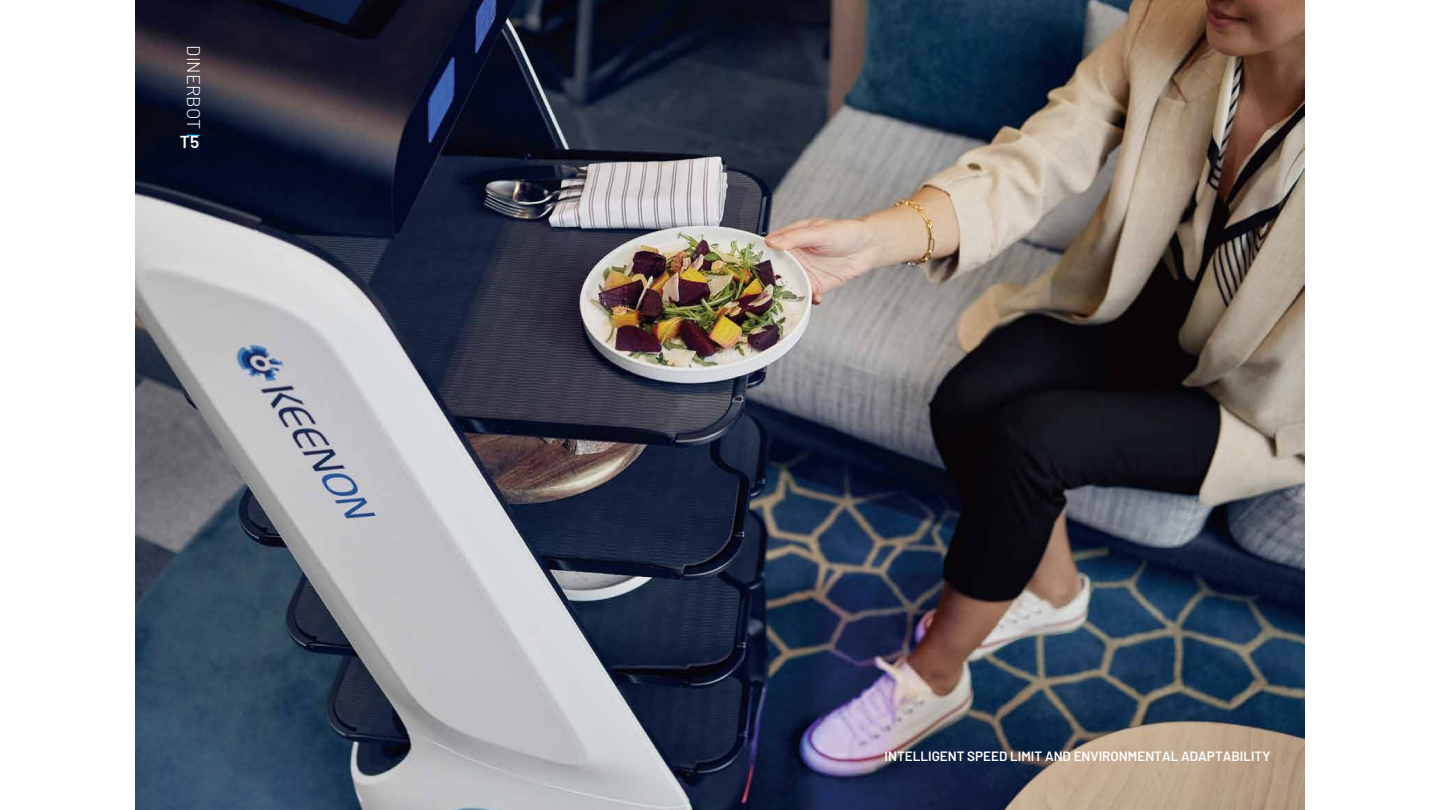
<style>
.page{position:relative;width:1440px;height:810px;background:#fff}
.page>*{position:absolute;margin:0;border:0;box-sizing:border-box;transform-origin:0 0}
.t1{font:300 18.3px "Barlow";color:#fff}
.t2{font:600 17.3px "Barlow";color:#fff}
.t3{font:600 13.5px "Barlow";color:#fff}
.s1{font-weight:400;color:#23b2e0}
</style>
<div class="page">
<img style="left:135px;top:0;width:1169px;height:810px">
<h2 class="t1" style="left:205px;top:45px;width:94px;rotate:90deg">DINERBOT <span class="s1">I</span></h2>
<p class="t2" style="left:180px;top:131px;width:21px">T5</p>
<p class="t3" style="left:885px;top:748px;width:387px">INTELLIGENT SPEED LIMIT AND ENVIRONMENTAL ADAPTABILITY</p>
</div>
